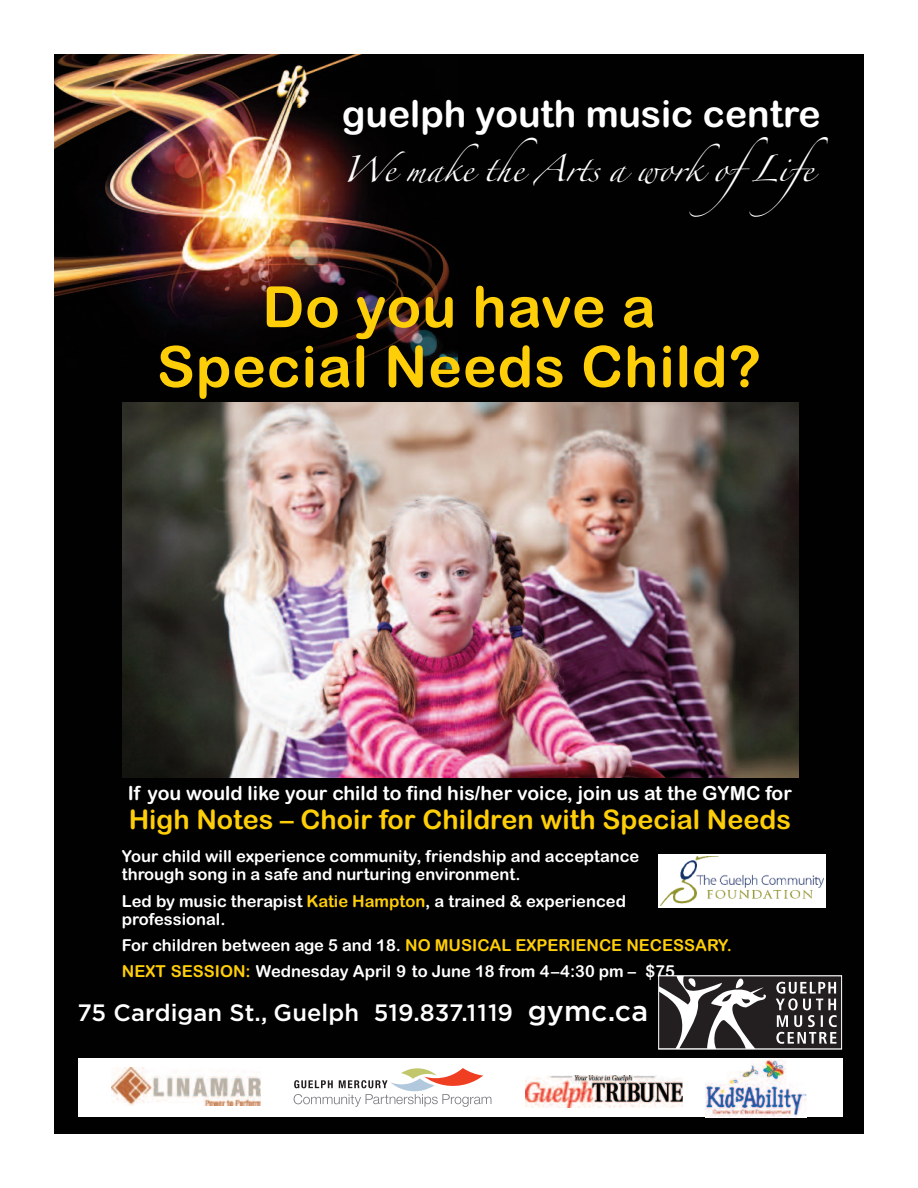
<style>
.page{position:relative;width:918px;height:1188px;background:#fff}
.page>*{position:absolute;margin:0;border:0;box-sizing:border-box;transform-origin:0 0}
.t1{font:57px/59.7px "Arial Rounded MT Bold";letter-spacing:.015em;color:#fece08;text-align:center}
.t2{font:37.35px "Arial Rounded MT Bold";color:#fff}
.t3{font:27px "Arial Rounded MT Bold";color:#fece08}
.t4{font:500 23.7px "Gotham";letter-spacing:.005em;color:#fff}
.t5{font:23.7px "Zapfino";color:#fff}
.t6{font:19.5px "Arial Rounded MT Bold";color:#fff}
.t7{font:16.5px/18.1px "Arial Rounded MT Bold";color:#fff}
.s1{color:#fece08}
.s2{font-size:28.5px}
</style>
<div class="page">
<div style="left:54px;top:54px;width:810px;height:1080px;background:#020102"></div>
<img style="left:54px;top:54px;width:404px;height:314px">
<div style="left:78px;top:1058px;width:765px;height:59px;background:#fff"></div>
<img style="left:122px;top:403px;width:676px;height:374px">
<svg style="left:294px;top:1068px;width:197px;height:39px"></svg>
<img style="left:111px;top:1068px;width:149px;height:37px">
<img style="left:705px;top:1059px;width:102px;height:58px">
<img style="left:526px;top:1075px;width:157px;height:32px">
<svg style="left:660px;top:977px;width:180px;height:71px;background:#5c595a"></svg>
<div style="left:658px;top:975px;width:184px;height:75px;border:1px solid #fff"></div>
<div style="left:658px;top:854px;width:168px;height:54px;background:#fff"></div>
<img style="left:660px;top:856px;width:163px;height:50px">
<h2 class="t2" style="left:342px;top:92px;width:480px">guelph youth music centre</h2>
<h3 class="t5" style="left:342px;top:159px;width:526px">We make the Arts a workofLife</h3>
<h1 class="t1" style="left:157px;top:278px;width:606px">Do you have a<br>Special Needs Child?</h1>
<p class="t6" style="left:128px;top:782px;width:666px">If you would like your child to find his/her voice, join us at the GYMC for</p>
<h3 class="t3" style="left:129px;top:804px;width:664px">High Notes – Choir for Children with Special Needs</h3>
<p class="t7" style="left:122px;top:847px;width:519px">Your child will experience community, friendship and acceptance through song in a safe and nurturing environment.</p>
<p class="t7" style="left:122px;top:892px;width:506px">Led by music therapist <span class="s1">Katie Hampton</span>, a trained &amp; experienced professional.</p>
<p class="t7" style="left:122px;top:932px;width:612px;line-height:26.2px">For children between age 5 and 18. <span class="s1">NO MUSICAL EXPERIENCE NECESSARY.<br>NEXT SESSION:</span> Wednesday April 9 to June 18 from 4–4:30 pm – $75</p>
<h3 class="t4" style="left:78px;top:999px;width:572px">75 Cardigan St., Guelph 519.837.1119 <span class="s2">gymc.ca</span></h3>
</div>
